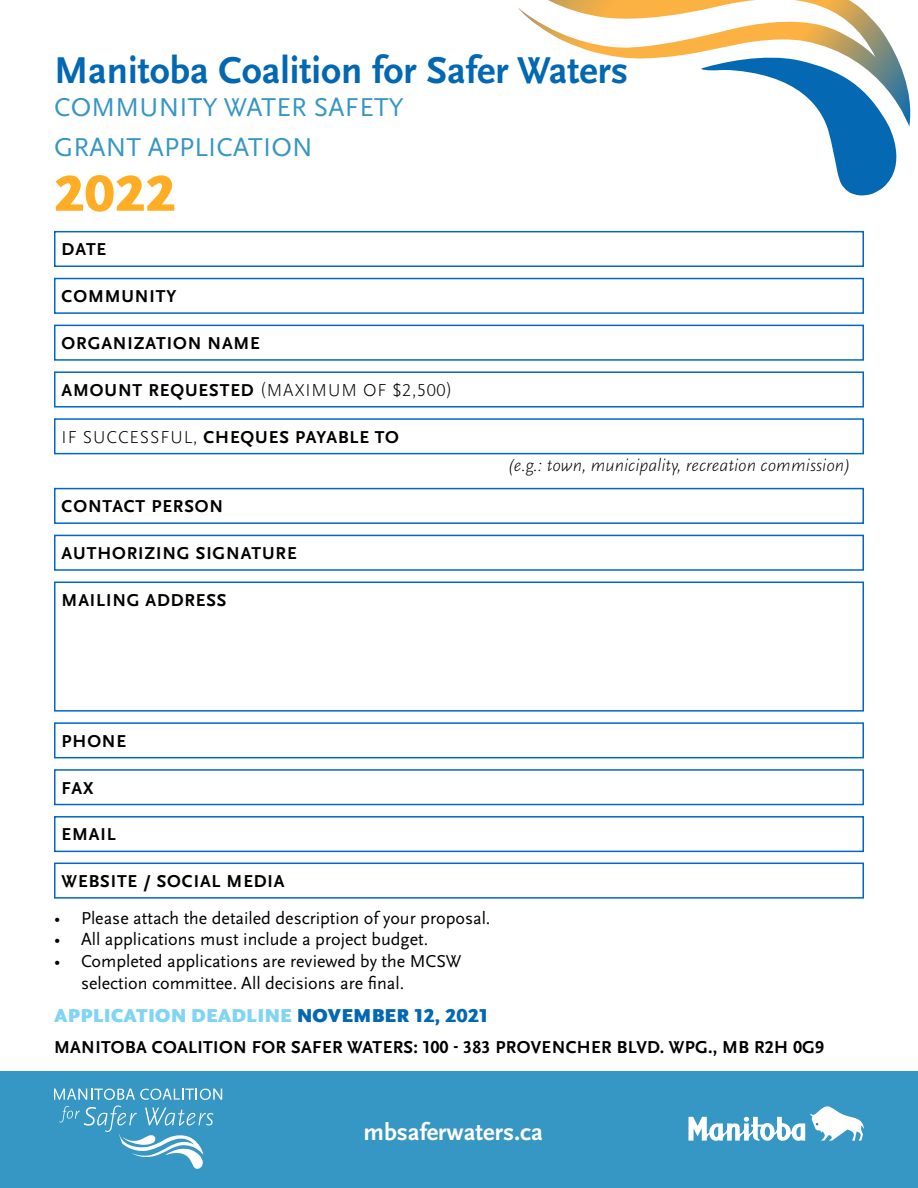
<style>
.page{position:relative;width:918px;height:1188px;background:#fff}
.page>*{position:absolute;margin:0;border:0;box-sizing:border-box;transform-origin:0 0}
.t1{font:900 52.5px "Scala Sans Pro";color:#ffad24}
.t2{font:700 39px "Scala Sans Pro";color:#0268b2}
.t3{font:27px/39.6px "Scala Sans Pro";letter-spacing:.01em;color:#3696c4}
.t4{font:700 24.6px "Scala Sans Pro";color:#fff}
.t5{font:900 19.5px "Scala Sans Pro";letter-spacing:.01em;color:#80d4f5}
.t6{font:18px/21.6px "Scala Sans Pro";color:#000}
.Fillable_Form_Box_Ti{font:700 18px "Scala Sans Pro";letter-spacing:.05em;color:#000}
.Subhead{font:700 18px "Scala Sans Pro";letter-spacing:.02em;color:#000}
.Form_Note{font:italic 300 18px "Scala Sans Pro";color:#000}
.Fillable_Form_Box_Ti-2{font:300 18px "Scala Sans Pro";letter-spacing:.05em;color:#000}
.s1{font-weight:700}
.s2{font-weight:300}
.s3{color:#0268b2}
</style>
<div class="page">
<div style="left:0;top:1072px;width:918px;height:116px;background:#3696c4"></div>
<svg style="left:54px;top:1088px;width:168px;height:81px"></svg>
<svg style="left:688px;top:1106px;width:176px;height:35px"></svg>
<svg style="left:827px;top:127px;width:70px;height:69px"></svg>
<svg style="left:518px;top:0;width:393px;height:127px"></svg>
<div style="left:54px;top:231px;width:810px;height:36px;border:2px solid #06c"></div>
<div style="left:54px;top:278px;width:810px;height:36px;border:2px solid #06c"></div>
<div style="left:54px;top:325px;width:810px;height:36px;border:2px solid #06c"></div>
<div style="left:54px;top:371px;width:810px;height:37px;border:2px solid #06c"></div>
<div style="left:54px;top:418px;width:810px;height:36px;border:2px solid #06c"></div>
<div style="left:54px;top:488px;width:810px;height:36px;border:2px solid #06c"></div>
<div style="left:54px;top:535px;width:810px;height:36px;border:2px solid #06c"></div>
<div style="left:54px;top:722px;width:810px;height:36px;border:2px solid #06c"></div>
<div style="left:54px;top:769px;width:810px;height:36px;border:2px solid #06c"></div>
<div style="left:54px;top:816px;width:810px;height:36px;border:2px solid #06c"></div>
<div style="left:54px;top:582px;width:810px;height:130px;border:2px solid #06c"></div>
<div style="left:54px;top:863px;width:810px;height:36px;border:2px solid #06c"></div>
<h2 class="t2" style="left:54px;top:48px;width:576px">Manitoba Coalition for Safer Waters</h2>
<h3 class="t3" style="left:54px;top:88px;width:351px">COMMUNITY WATER SAFETY<br>GRANT APPLICATION</h3>
<h1 class="t1" style="left:54px;top:163px;width:123px">2022</h1>
<p class="Fillable_Form_Box_Ti" style="left:62px;top:239px;width:46px">DATE</p>
<p class="Fillable_Form_Box_Ti" style="left:62px;top:286px;width:116px">COMMUNITY</p>
<p class="Fillable_Form_Box_Ti" style="left:62px;top:333px;width:200px">ORGANIZATION NAME</p>
<p class="Fillable_Form_Box_Ti-2" style="left:62px;top:380px;width:392px"><span class="s1">AMOUNT REQUESTED</span> (MAXIMUM OF $2,500)</p>
<p class="Fillable_Form_Box_Ti" style="left:62px;top:426px;width:339px"><span class="s2">IF SUCCESSFUL,</span> CHEQUES PAYABLE TO</p>
<p class="Fillable_Form_Box_Ti" style="left:62px;top:496px;width:163px">CONTACT PERSON</p>
<p class="Fillable_Form_Box_Ti" style="left:62px;top:543px;width:237px">AUTHORIZING SIGNATURE</p>
<p class="Fillable_Form_Box_Ti" style="left:62px;top:590px;width:166px">MAILING ADDRESS</p>
<p class="Form_Note" style="left:507px;top:455px;width:345px">(e.g.: town, municipality, recreation commission)</p>
<p class="Fillable_Form_Box_Ti" style="left:62px;top:731px;width:66px">PHONE</p>
<p class="Fillable_Form_Box_Ti" style="left:62px;top:777px;width:33px">FAX</p>
<p class="Fillable_Form_Box_Ti" style="left:62px;top:824px;width:56px">EMAIL</p>
<p class="Fillable_Form_Box_Ti" style="left:62px;top:871px;width:225px">WEBSITE / SOCIAL MEDIA</p>
<p class="t6" style="left:54px;top:907px;width:438px">• Please attach the detailed description of your proposal.</p>
<p class="t6" style="left:54px;top:929px;width:376px">• All applications must include a project budget.</p>
<p class="t6" style="left:81px;top:950px;width:382px;text-indent:-27px">• Completed applications are reviewed by the MCSW selection committee. All decisions are final.</p>
<p class="t5" style="left:54px;top:1005px;width:436px">APPLICATION DEADLINE <span class="s3">NOVEMBER 12, 2021</span></p>
<p class="Subhead" style="left:54px;top:1037px;width:772px">MANITOBA COALITION FOR SAFER WATERS: 100 - 383 PROVENCHER BLVD. WPG., MB R2H 0G9</p>
<h3 class="t4" style="left:364px;top:1118px;width:181px">mbsaferwaters.ca</h3>
</div>
